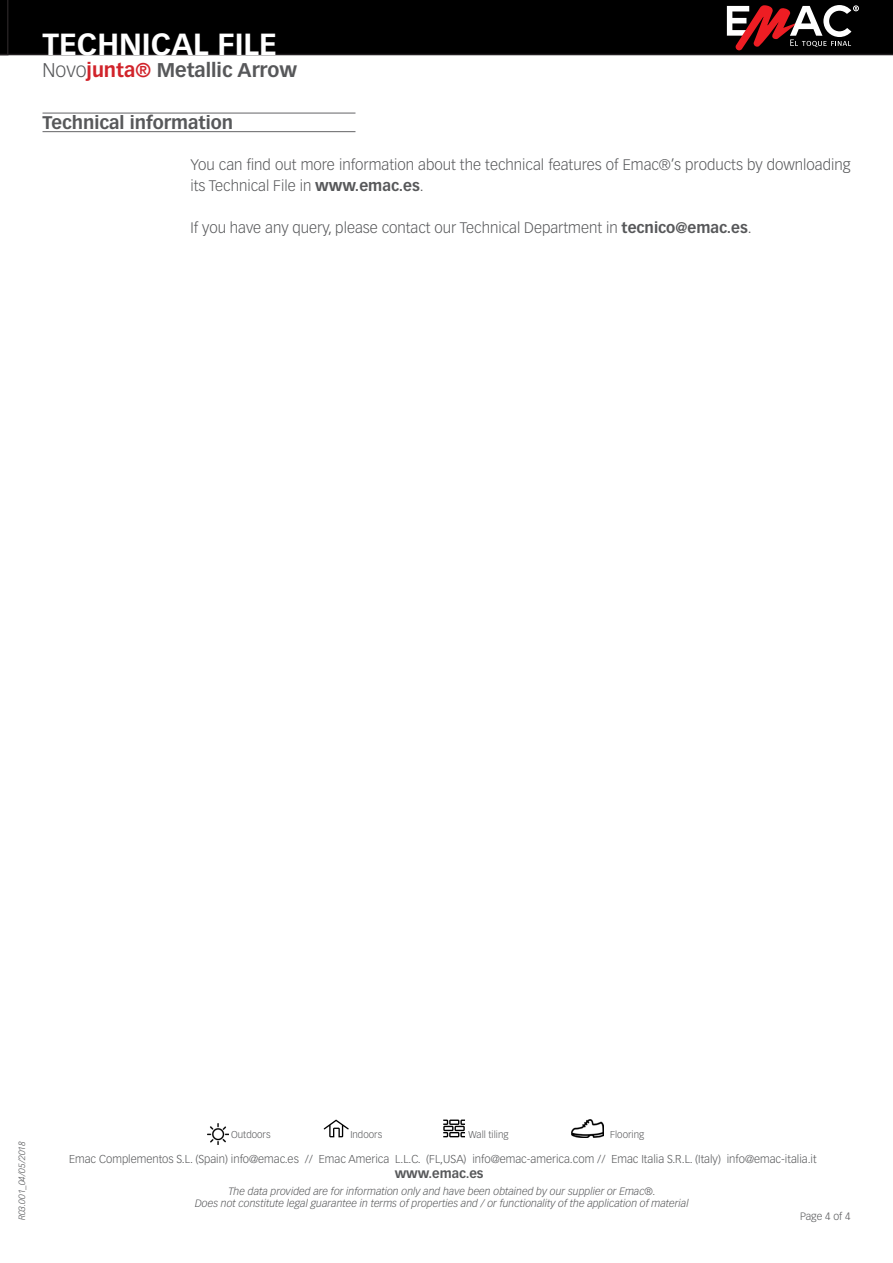
<style>
.page{position:relative;width:893px;height:1263px;background:#fff}
.page>*{position:absolute;margin:0;border:0;box-sizing:border-box;transform-origin:0 0}
.t1{font:700 30px "Vectora LT Std";color:#fff}
.t2{font:700 19.5px "Vectora LT Std";color:#57585a}
.t3{font:700 18px "Vectora LT Std";color:#57585a}
.t4{font:300 15px/21px "Vectora LT Std";color:#57585a}
.t5{font:700 12.75px "Vectora LT Std";color:#57585a}
.t6{font:300 11.25px "Vectora LT Std";color:#57585a}
.t7{font:italic 300 10.5px/12.6px "Vectora LT Std";color:#57585a;text-align:center}
.t8{font:300 10.5px "Vectora LT Std";color:#57585a}
.t9{font:300 9.75px "Vectora LT Std";color:#57585a}
.t10{font:italic 300 9px "Vectora LT Std";color:#57585a}
.s1{font-weight:300}
.s2{color:#d1232a}
.s3{font-weight:700}
</style>
<div class="page">
<div style="left:9px;top:0;width:884px;height:55px;background:#000"></div>
<svg style="left:727px;top:5px;width:132px;height:45px"></svg>
<hr style="left:43px;top:113px;width:312px;height:1px;background:#636366">
<hr style="left:43px;top:131px;width:312px;height:1px;background:#636366">
<svg style="left:0;top:0;width:9px;height:55px"></svg>
<svg style="left:443px;top:1119px;width:22px;height:18px"></svg>
<svg style="left:323px;top:1119px;width:26px;height:18px"></svg>
<img style="left:207px;top:1123px;width:21px;height:21px">
<img style="left:571px;top:1120px;width:33px;height:17px">
<h1 class="t1" style="left:43px;top:26px;width:236px">TECHNICAL FILE</h1>
<p class="t2" style="left:43px;top:58px;width:256px"><span class="s1">Novo</span><span class="s2">junta®</span> Metallic Arrow</p>
<p class="t3" style="left:43px;top:112px;width:192px">Technical information</p>
<p class="t4" style="left:190px;top:155px;width:661px">You can find out more information about the technical features of Emac®’s products by downloading its Technical File in <span class="s3">www.emac.es</span>.</p>
<p class="t4" style="left:190px;top:218px;width:563px">If you have any query, please contact our Technical Department in <span class="s3">tecnico@emac.es</span>.</p>
<p class="t10" style="left:17px;top:1220px;width:81px;rotate:-90deg">R03.001_04/05/2018</p>
<p class="t9" style="left:231px;top:1128px;width:41px">Outdoors</p>
<p class="t9" style="left:350px;top:1128px;width:33px">Indoors</p>
<p class="t9" style="left:468px;top:1128px;width:42px">Wall tiling</p>
<p class="t9" style="left:610px;top:1128px;width:36px">Flooring</p>
<p class="t6" style="left:69px;top:1152px;width:749px">Emac Complementos S.L. (Spain) info@emac.es // Emac America L.L.C. (FL,USA) info@emac-america.com // Emac Italia S.R.L. (Italy) info@emac-italia.it</p>
<p class="t5" style="left:395px;top:1166px;width:90px">www.emac.es</p>
<p class="t7" style="left:195px;top:1185px;width:495px">The data provided are for information only and have been obtained by our supplier or Emac®.<br>Does not constitute legal guarantee in terms of properties and / or functionality of the application of material</p>
<p class="t8" style="left:800px;top:1211px;width:52px">Page 4 of 4</p>
</div>
